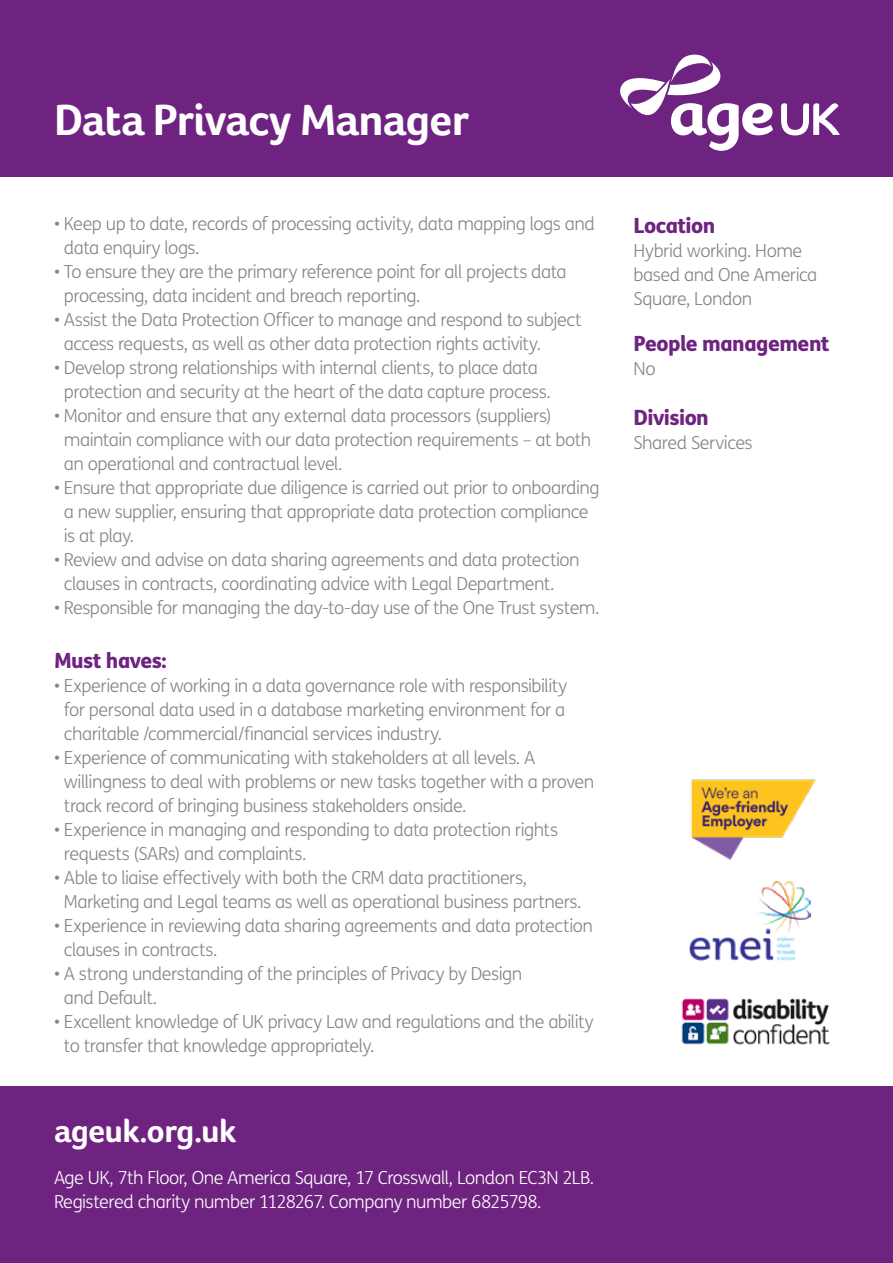
<style>
.page{position:relative;width:893px;height:1263px;background:#fff}
.page>*{position:absolute;margin:0;border:0;box-sizing:border-box;transform-origin:0 0}
.t1{font:700 45px "Foco Age UK";letter-spacing:-.015em;color:#fff}
.t2{font:700 33px "Foco Age UK";letter-spacing:-.02em;color:#fff}
.t3{font:800 21px "FS Me";letter-spacing:-.025em;color:#6f2380}
.t4{font:300 18px/24px "FS Me";letter-spacing:-.025em;color:#858584}
.t5{font:300 18px/24px "FS Me";letter-spacing:-.03em;color:#fff}
</style>
<div class="page">
<div style="left:0;top:0;width:893px;height:177px;background:#6f2380"></div>
<svg style="left:620px;top:54px;width:220px;height:97px"></svg>
<div style="left:0;top:1086px;width:893px;height:177px;background:#6f2380"></div>
<img style="left:681px;top:998px;width:149px;height:47px">
<img style="left:689px;top:881px;width:122px;height:81px">
<img style="left:691px;top:779px;width:125px;height:82px">
<h1 class="t1" style="left:54px;top:93px;width:416px">Data Privacy Manager</h1>
<p class="t4" style="left:64px;top:212px;width:532px;text-indent:-10px">• Keep up to date, records of processing activity, data mapping logs and data enquiry logs.</p>
<p class="t4" style="left:64px;top:260px;width:504px;text-indent:-10px">• To ensure they are the primary reference point for all projects data processing, data incident and breach reporting.</p>
<p class="t4" style="left:64px;top:308px;width:519px;text-indent:-10px">• Assist the Data Protection Officer to manage and respond to subject access requests, as well as other data protection rights activity.</p>
<p class="t4" style="left:64px;top:356px;width:488px;text-indent:-10px">• Develop strong relationships with internal clients, to place data protection and security at the heart of the data capture process.</p>
<p class="t4" style="left:64px;top:403px;width:529px;text-indent:-10px">• Monitor and ensure that any external data processors (suppliers) maintain compliance with our data protection requirements – at both an operational and contractual level.</p>
<p class="t4" style="left:64px;top:475px;width:537px;text-indent:-10px">• Ensure that appropriate due diligence is carried out prior to onboarding a new supplier, ensuring that appropriate data protection compliance is at play.</p>
<p class="t4" style="left:64px;top:547px;width:517px;text-indent:-10px">• Review and advise on data sharing agreements and data protection clauses in contracts, coordinating advice with Legal Department.</p>
<p class="t4" style="left:54px;top:595px;width:547px">• Responsible for managing the day-to-day use of the One Trust system.</p>
<p class="t3" style="left:54px;top:644px;width:114px">Must haves:</p>
<p class="t4" style="left:64px;top:674px;width:505px;text-align:justify;text-indent:-10px">• Experience of working in a data governance role with responsibility for personal data used in a database marketing environment for a charitable /commercial/financial services industry.</p>
<p class="t4" style="left:64px;top:746px;width:532px;text-indent:-10px">• Experience of communicating with stakeholders at all levels. A willingness to deal with problems or new tasks together with a proven track record of bringing business stakeholders onside.</p>
<p class="t4" style="left:64px;top:818px;width:496px;text-indent:-10px">• Experience in managing and responding to data protection rights requests (SARs) and complaints.</p>
<p class="t4" style="left:64px;top:865px;width:519px;text-indent:-10px">• Able to liaise effectively with both the CRM data practitioners,<br>Marketing and Legal teams as well as operational business partners.</p>
<p class="t4" style="left:64px;top:913px;width:531px;text-indent:-10px">• Experience in reviewing data sharing agreements and data protection clauses in contracts.</p>
<p class="t4" style="left:64px;top:961px;width:460px;text-indent:-10px">• A strong understanding of the principles of Privacy by Design and Default.</p>
<p class="t4" style="left:64px;top:1009px;width:531px;text-indent:-10px">• Excellent knowledge of UK privacy Law and regulations and the ability to transfer that knowledge appropriately.</p>
<h2 class="t2" style="left:54px;top:1111px;width:184px">ageuk.org.uk</h2>
<p class="t5" style="left:54px;top:1165px;width:542px">Age UK, 7th Floor, One America Square, 17 Crosswall, London EC3N 2LB.<br>Registered charity number 1128267. Company number 6825798.</p>
<p class="t3" style="left:634px;top:208px;width:83px">Location</p>
<p class="t4" style="left:634px;top:238px;width:185px">Hybrid working. Home based and One America<br>Square, London</p>
<p class="t3" style="left:634px;top:327px;width:198px">People management</p>
<p class="t4" style="left:634px;top:356px;width:23px">No</p>
<p class="t3" style="left:634px;top:400px;width:77px">Division</p>
<p class="t4" style="left:634px;top:430px;width:121px">Shared Services</p>
</div>
